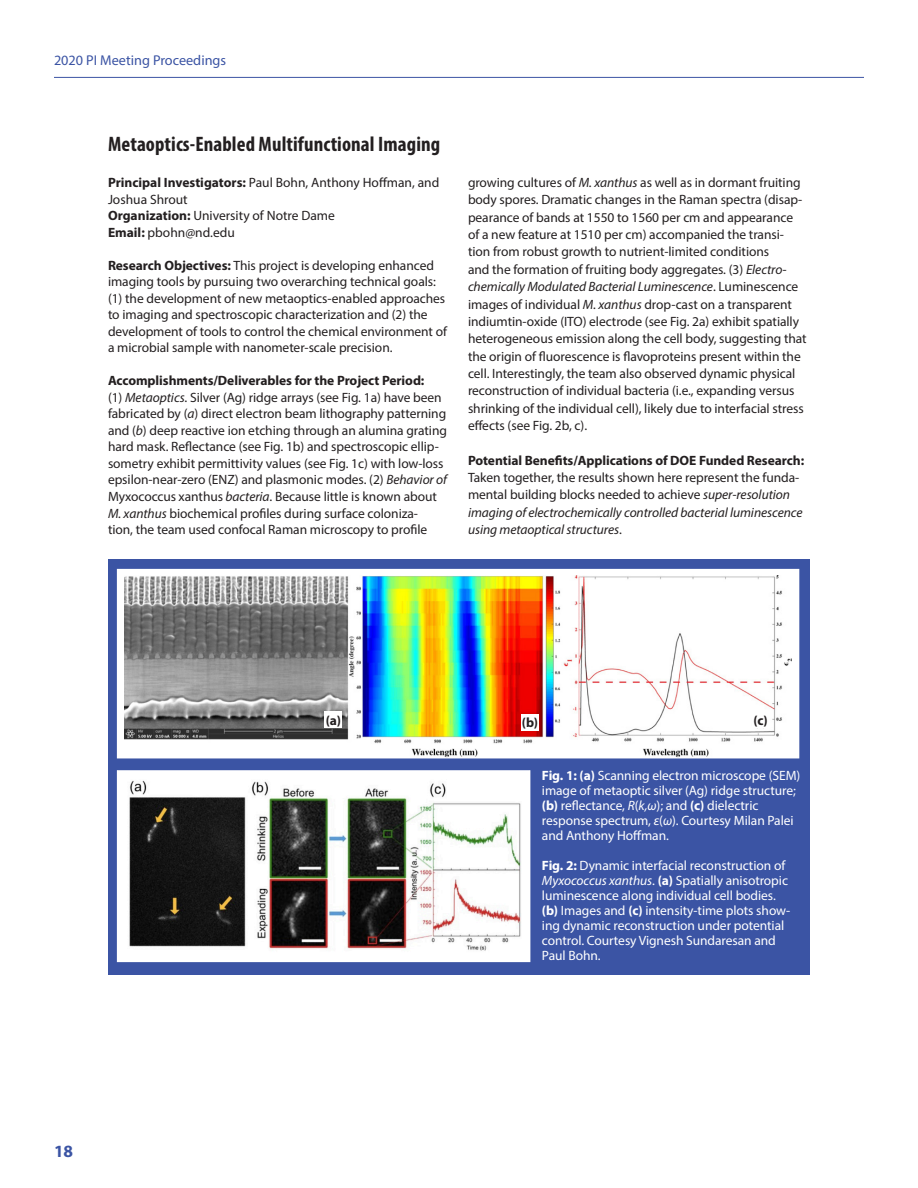
<style>
.page{position:relative;width:918px;height:1188px;background:#fff}
.page>*{position:absolute;margin:0;border:0;box-sizing:border-box;transform-origin:0 0}
.t1{font:700 condensed 21px "Myriad Pro";letter-spacing:.005em;color:#231f20}
.t2{font:700 17.25px "Myriad Pro";color:#3b54a4}
.t3{font:14.25px "Myriad Pro";color:#3b54a4}
.t4{font:13.5px/16.5px "Myriad Pro";letter-spacing:-.005em;color:#231f20}
.t5{font:13.5px/15px "Myriad Pro";letter-spacing:-.005em;color:#fff}
.t6{font:italic 13.5px/17.4px "Myriad Pro";letter-spacing:-.005em;color:#231f20}
.t7{font:700 13.5px "Myriad Pro";letter-spacing:-.005em;color:#231f20}
.s1{font-weight:700}
.s2{font-style:italic}
.s3{font-style:normal}
</style>
<div class="page">
<hr style="left:54px;top:77px;width:810px;height:1px;background:#3b54a4">
<div style="left:108px;top:559px;width:702px;height:415px;background:#3b54a4"></div>
<div style="left:117px;top:569px;width:682px;height:189px;background:#fff"></div>
<img style="left:125px;top:575px;width:666px;height:181px">
<div style="left:117px;top:771px;width:413px;height:191px;background:#fff"></div>
<img style="left:129px;top:780px;width:392px;height:171px">
<div style="left:117px;top:770px;width:413px;height:192px;border:1px solid #fff"></div>
<div style="left:325px;top:712px;width:17px;height:16px;background:#fff"></div>
<div style="left:521px;top:714px;width:18px;height:16px;background:#fff"></div>
<div style="left:752px;top:712px;width:18px;height:16px;background:#fff"></div>
<p class="t3" style="left:54px;top:51px;width:174px">2020 PI Meeting Proceedings</p>
<h1 class="t1" style="left:108px;top:131px;width:334px">Metaoptics-Enabled Multifunctional Imaging</h1>
<p class="t4" style="left:108px;top:174px;width:333px"><span class="s1">Principal Investigators:</span> Paul Bohn, Anthony Hoffman, and Joshua Shrout<br><span class="s1">Organization:</span> University of Notre Dame<br><span class="s1">Email:</span> pbohn@nd.edu</p>
<p class="t4" style="left:108px;top:257px;width:341px"><span class="s1">Research Objectives:</span> This project is developing enhanced imaging tools by pursuing two overarching technical goals: (1) the development of new metaoptics-enabled approaches to imaging and spectroscopic characterization and (2) the development of tools to control the chemical environment of a microbial sample with nanometer-scale precision.</p>
<p class="t4" style="left:108px;top:372px;width:341px"><span class="s1">Accomplishments/Deliverables for the Project Period:<br></span>(1) <span class="s2">Metaoptics</span>. Silver (Ag) ridge arrays (see Fig. 1a) have been fabricated by (<span class="s2">a</span>) direct electron beam lithography patterning and (<span class="s2">b</span>) deep reactive ion etching through an alumina grating hard mask. Reflectance (see Fig. 1b) and spectroscopic ellip&shy;sometry exhibit permittivity values (see Fig. 1c) with low-loss epsilon-near-zero (ENZ) and plasmonic modes. (2) <span class="s2">Behavior of </span>Myxococcus xanthus <span class="s2">bacteria</span>. Because little is known about <span class="s2">M. xanthus</span> biochemical profiles during surface coloniza-<br>tion, the team used confocal Raman microscopy to profile</p>
<p class="t4" style="left:468px;top:174px;width:340px;line-height:17.4px">growing cultures of <span class="s2">M. xanthus</span> as well as in dormant fruiting body spores. Dramatic changes in the Raman spectra (disap&shy;pearance of bands at 1550 to 1560 per cm and appearance of a new feature at 1510 per cm) accompanied the transi&shy;tion from robust growth to nutrient-limited conditions<br>and the formation of fruiting body aggregates. (3) <span class="s2">Electro&shy;chemically Modulated Bacterial Luminescence</span>. Luminescence images of individual <span class="s2">M. xanthus</span> drop-cast on a transparent indiumtin-oxide (ITO) electrode (see Fig. 2a) exhibit spatially heterogeneous emission along the cell body, suggesting that the origin of fluorescence is flavoproteins present within the cell. Interestingly, the team also observed dynamic physical reconstruction of individual bacteria (i.e., expanding versus shrinking of the individual cell), likely due to interfacial stress effects (see Fig. 2b, c).</p>
<p class="t7" style="left:468px;top:451px;width:338px">Potential Benefits/Applications of DOE Funded Research:</p>
<p class="t6" style="left:468px;top:469px;width:336px"><span class="s3">Taken together, the results shown here represent the funda&shy;mental building blocks needed to achieve</span> super-resolution imaging of electrochemically controlled bacterial luminescence using metaoptical structures<span class="s3">.</span></p>
<p class="t7" style="left:326px;top:712px;width:17px">(a)</p>
<p class="t7" style="left:522px;top:714px;width:18px">(b)</p>
<p class="t7" style="left:753px;top:712px;width:16px">(c)</p>
<p class="t2" style="left:54px;top:1140px;width:21px">18</p>
<p class="t5" style="left:542px;top:768px;width:260px"><span class="s1">Fig. 1: (a)</span> Scanning electron microscope (SEM) image of metaoptic silver (Ag) ridge structure; <span class="s1">(b)</span> reflectance, <span class="s2">R</span>(<span class="s2">k,ω</span>); and <span class="s1">(c)</span> dielectric response spectrum, <span class="s2">ε</span>(<span class="s2">ω</span>). Courtesy Milan Palei and Anthony Hoffman.</p>
<p class="t5" style="left:542px;top:858px;width:250px"><span class="s1">Fig. 2:</span> Dynamic interfacial reconstruction of <span class="s2">Myxococcus xanthus</span>. <span class="s1">(a)</span> Spatially anisotropic luminescence along individual cell bodies. <span class="s1">(b)</span> Images and <span class="s1">(c)</span> intensity-time plots show&shy;ing dynamic reconstruction under potential control. Courtesy Vignesh Sundaresan and Paul Bohn.</p>
</div>
